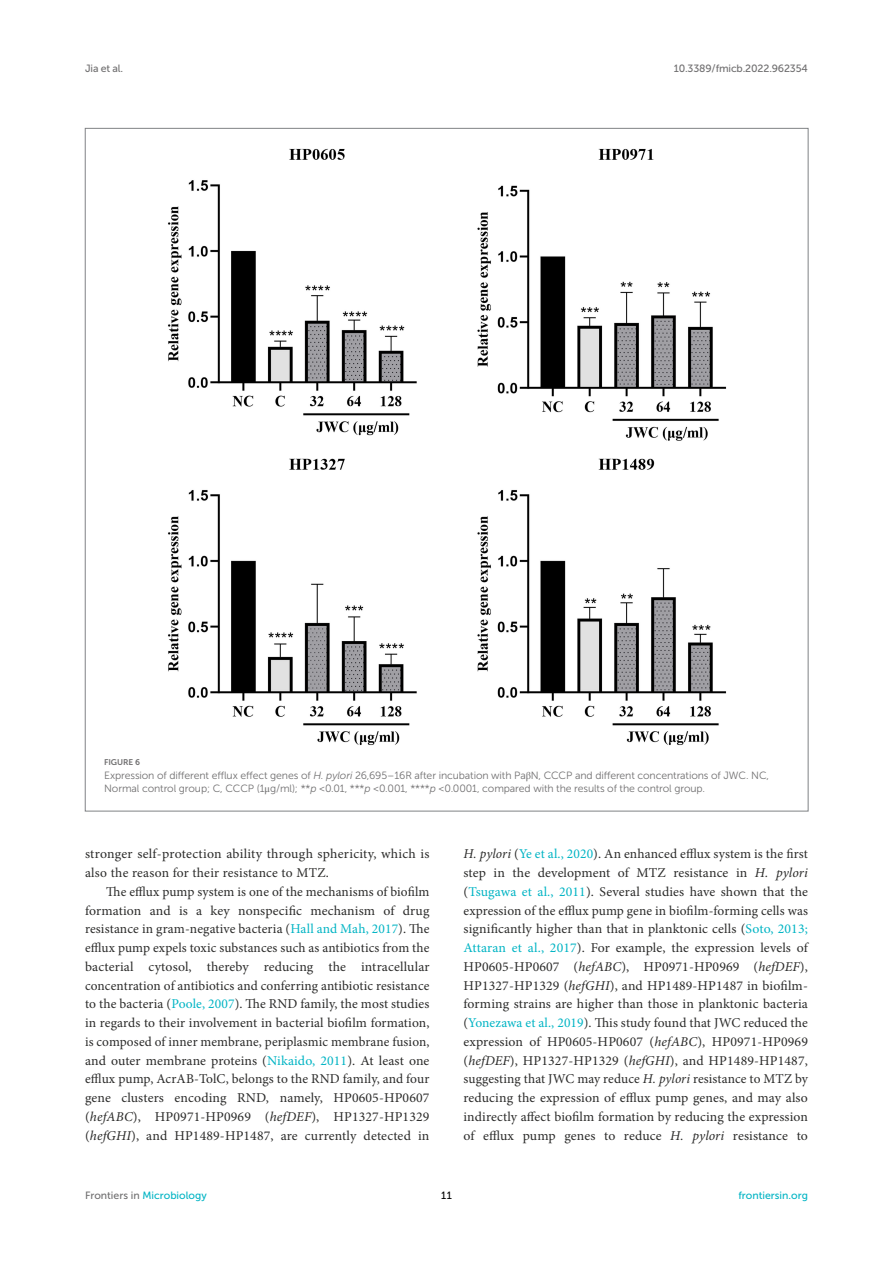
<style>
.page{position:relative;width:893px;height:1263px;background:#fff}
.page>*{position:absolute;margin:0;border:0;box-sizing:border-box;transform-origin:0 0}
.TEXT{font:13.5px/18.8px "Minion Pro";letter-spacing:.01em;color:#2b2b2a;text-align:justify}
.FIG_LEG{font:10.5px/13.5px "Museo Sans 300";letter-spacing:-.01em;color:#706f70}
.t1{font:10.5px "Museo Sans 500";color:#00b4c4}
.t2{font:10.5px "Museo Sans 500";letter-spacing:-.015em;color:#706f70}
.t3{font:10.5px "Museo Sans 500";color:#000}
.FIG_HD{font:8.25px "Museo Sans 700";letter-spacing:-.01em;color:#706f70}
.s1{font-style:italic}
.s2{font-family:"STIX General"}
.s3{color:#00b4c4}
.s4{color:#706f70}
</style>
<div class="page">
<img style="left:168px;top:148px;width:559px;height:598px">
<p class="t2" style="left:85px;top:63px;width:40px">Jia et al.</p>
<p class="t2" style="left:674px;top:63px;width:136px">10.3389/fmicb.2022.962354</p>
<p class="FIG_HD" style="left:104px;top:758px;width:37px">FIGURE 6</p>
<p class="FIG_LEG" style="left:104px;top:768px;width:666px">Expression of different efflux effect genes of <span class="s1">H. pylori</span> 26,695–16R after incubation with Pa<span class="s2">β</span>N, CCCP and different concentrations of JWC. NC,<br>Normal control group; C, CCCP (1 <span class="s2">μ</span>g/ml); **<span class="s1">p</span> &lt; 0.01, ***<span class="s1">p</span> &lt; 0.001, ****<span class="s1">p</span> &lt; 0.0001, compared with the results of the control group.</p>
<p class="TEXT" style="left:85px;top:845px;width:346px">stronger self-protection ability through sphericity, which is also the reason for their resistance to MTZ.</p>
<p class="TEXT" style="left:85px;top:882px;width:346px;text-indent:21px">The efflux pump system is one of the mechanisms of biofilm formation and is a key nonspecific mechanism of drug resistance in gram-negative bacteria (<span class="s3">Hall and Mah, 2017</span>). The efflux pump expels toxic substances such as antibiotics from the bacterial cytosol, thereby reducing the intracellular concentration of antibiotics and conferring antibiotic resistance to the bacteria (<span class="s3">Poole, 2007</span>). The RND family, the most studies in regards to their involvement in bacterial biofilm formation, is composed of inner membrane, periplasmic membrane fusion, and outer membrane proteins (<span class="s3">Nikaido, 2011</span>). At least one efflux pump, AcrAB-TolC, belongs to the RND family, and four gene clusters encoding RND, namely, HP0605-HP0607 (<span class="s1">hefABC</span>), HP0971-HP0969 (<span class="s1">hefDEF</span>), HP1327-HP1329 (<span class="s1">hefGHI</span>), and HP1489-HP1487, are currently detected in</p>
<p class="TEXT" style="left:463px;top:845px;width:346px"><span class="s1">H. pylori</span> (<span class="s3">Ye et al., 2020</span>). An enhanced efflux system is the first step in the development of MTZ resistance in <span class="s1">H. pylori </span>(<span class="s3">Tsugawa et al., 2011</span>). Several studies have shown that the expression of the efflux pump gene in biofilm-forming cells was significantly higher than that in planktonic cells (<span class="s3">Soto, 2013; Attaran et al., 2017</span>). For example, the expression levels of HP0605-HP0607 (<span class="s1">hefABC</span>), HP0971-HP0969 (<span class="s1">hefDEF</span>), HP1327-HP1329 (<span class="s1">hefGHI</span>), and HP1489-HP1487 in biofilm&shy;forming strains are higher than those in planktonic bacteria (<span class="s3">Yonezawa et al., 2019</span>). This study found that JWC reduced the expression of HP0605-HP0607 (<span class="s1">hefABC</span>), HP0971-HP0969 (<span class="s1">hefDEF</span>), HP1327-HP1329 (<span class="s1">hefGHI</span>), and HP1489-HP1487, suggesting that JWC may reduce <span class="s1">H. pylori</span> resistance to MTZ by reducing the expression of efflux pump genes, and may also indirectly affect biofilm formation by reducing the expression of efflux pump genes to reduce <span class="s1">H. pylori</span> resistance to</p>
<p class="t1" style="left:85px;top:1190px;width:123px"><span class="s4">Frontiers in</span> Microbiology</p>
<p class="t3" style="left:441px;top:1190px;width:12px">11</p>
<p class="t1" style="left:738px;top:1190px;width:71px">frontiersin.org</p>
</div>
